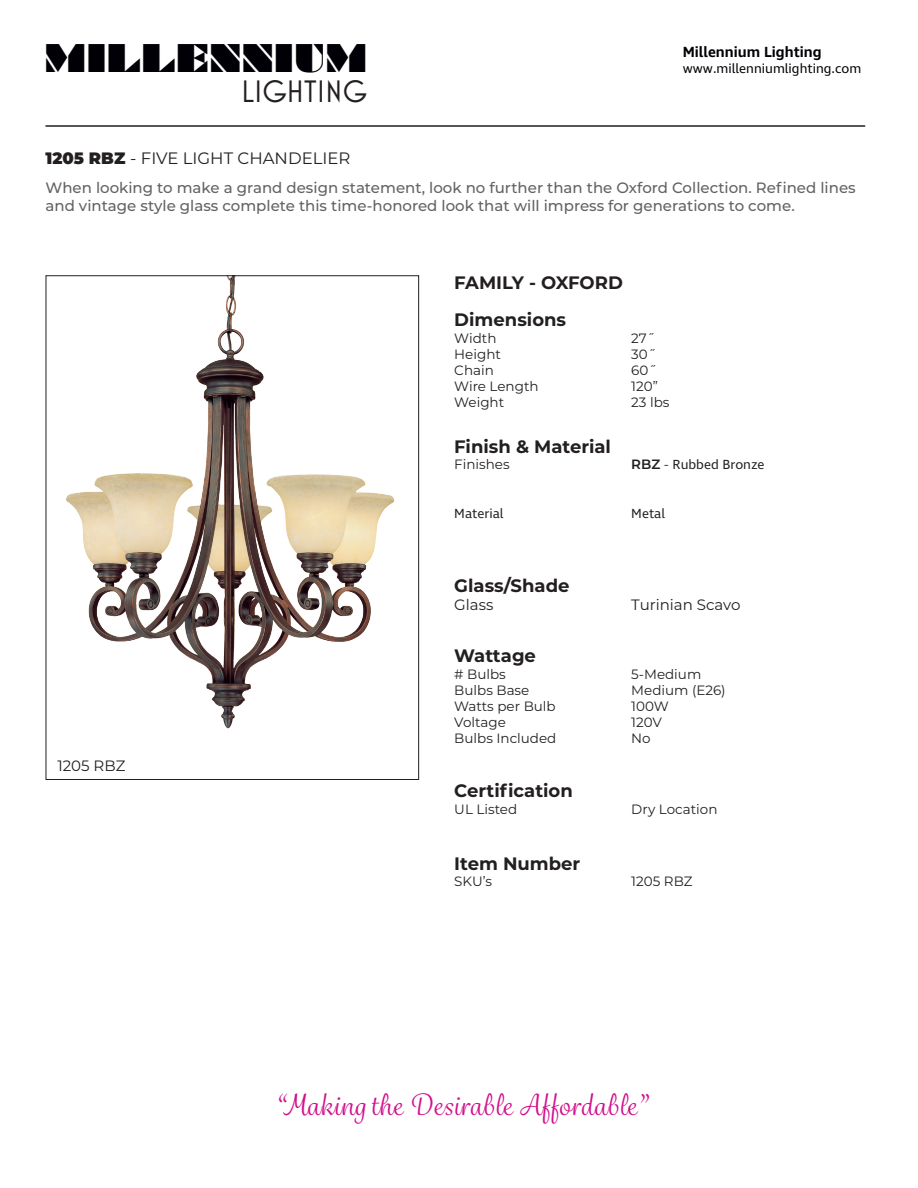
<style>
.page{position:relative;width:918px;height:1188px;background:#fff}
.page>*{position:absolute;margin:0;border:0;box-sizing:border-box;transform-origin:0 0}
.t1{font:36.45px "Braggadocio";color:#000006}
.t2{font:31.5px "Mostra Nuova";color:#231f20}
.t3{font:28.5px "Grafolita Script";letter-spacing:.025em;color:#d10f8c}
.t4{font:700 18px "Montserrat";color:#231f20}
.t5{font:16.5px "Montserrat";color:#231f20}
.t6{font:500 15px/18px "Montserrat";color:#636366}
.t7{font:15px "Montserrat";color:#231f20}
.t8{font:600 15px "Ingra";color:#000006}
.t9{font:13.5px "Montserrat";color:#231f20}
.t10{font:13.5px "Ingra";color:#231f20}
.t11{font:13.5px "Ingra";color:#000006}
.s1{font-weight:900}
.s2{font-family:"Montserrat";font-weight:600}
.s3{font-family:"Montserrat"}
</style>
<div class="page">
<hr style="left:45px;top:125px;width:820px;height:2px;background:#231f20">
<img style="left:66px;top:277px;width:329px;height:452px">
<p class="t1" style="left:44px;top:36px;width:325px">MILLENNIUM</p>
<p class="t2" style="left:241px;top:73px;width:128px">LIGHTING</p>
<p class="t5" style="left:45px;top:147px;width:306px"><span class="s1">1205 RBZ</span> - FIVE LIGHT CHANDELIER</p>
<p class="t8" style="left:683px;top:42px;width:140px">Millennium Lighting</p>
<p class="t11" style="left:683px;top:60px;width:180px">www.millenniumlighting.com</p>
<p class="t6" style="left:45px;top:178px;width:812px">When looking to make a grand design statement, look no further than the Oxford Collection. Refined lines and vintage style glass complete this time-honored look that will impress for generations to come.</p>
<p class="t4" style="left:454px;top:269px;width:170px">FAMILY - OXFORD</p>
<p class="t4" style="left:454px;top:307px;width:113px">Dimensions</p>
<p class="t9" style="left:454px;top:329px;width:44px">Width</p>
<p class="t9" style="left:631px;top:329px;width:25px">27˝</p>
<p class="t9" style="left:454px;top:345px;width:48px">Height</p>
<p class="t9" style="left:631px;top:345px;width:26px">30˝</p>
<p class="t9" style="left:454px;top:361px;width:41px">Chain</p>
<p class="t9" style="left:631px;top:361px;width:27px">60˝</p>
<p class="t9" style="left:454px;top:377px;width:86px">Wire Length</p>
<p class="t9" style="left:631px;top:377px;width:28px">120”</p>
<p class="t9" style="left:454px;top:393px;width:51px">Weight</p>
<p class="t9" style="left:631px;top:393px;width:40px">23 lbs</p>
<p class="t4" style="left:454px;top:434px;width:158px">Finish &amp; Material</p>
<p class="t9" style="left:454px;top:455px;width:57px">Finishes</p>
<p class="t10" style="left:631px;top:456px;width:135px"><span class="s2">RBZ</span> <span class="s3">-</span> Rubbed Bronze</p>
<p class="t10" style="left:454px;top:505px;width:51px">Material</p>
<p class="t10" style="left:631px;top:505px;width:35px">Metal</p>
<p class="t4" style="left:454px;top:573px;width:117px">Glass/Shade</p>
<p class="t7" style="left:454px;top:594px;width:41px">Glass</p>
<p class="t7" style="left:631px;top:594px;width:111px">Turinian Scavo</p>
<p class="t7" style="left:57px;top:755px;width:70px">1205 RBZ</p>
<p class="t4" style="left:454px;top:643px;width:83px">Wattage</p>
<p class="t9" style="left:454px;top:665px;width:53px"># Bulbs</p>
<p class="t9" style="left:631px;top:665px;width:72px">5-Medium</p>
<p class="t9" style="left:454px;top:681px;width:77px">Bulbs Base</p>
<p class="t9" style="left:631px;top:681px;width:96px">Medium (E26)</p>
<p class="t9" style="left:454px;top:697px;width:103px">Watts per Bulb</p>
<p class="t9" style="left:631px;top:697px;width:39px">100W</p>
<p class="t9" style="left:454px;top:713px;width:53px">Voltage</p>
<p class="t9" style="left:631px;top:713px;width:32px">120V</p>
<p class="t9" style="left:454px;top:729px;width:104px">Bulbs Included</p>
<p class="t9" style="left:631px;top:729px;width:21px">No</p>
<p class="t4" style="left:454px;top:778px;width:120px">Certification</p>
<p class="t9" style="left:454px;top:800px;width:64px">UL Listed</p>
<p class="t9" style="left:631px;top:800px;width:88px">Dry Location</p>
<p class="t4" style="left:454px;top:851px;width:128px">Item Number</p>
<p class="t9" style="left:454px;top:872px;width:39px">SKU’s</p>
<p class="t9" style="left:631px;top:872px;width:63px">1205 RBZ</p>
<p class="t3" style="left:275px;top:1087px;width:373px">“Making the Desirable Affordable”</p>
</div>
